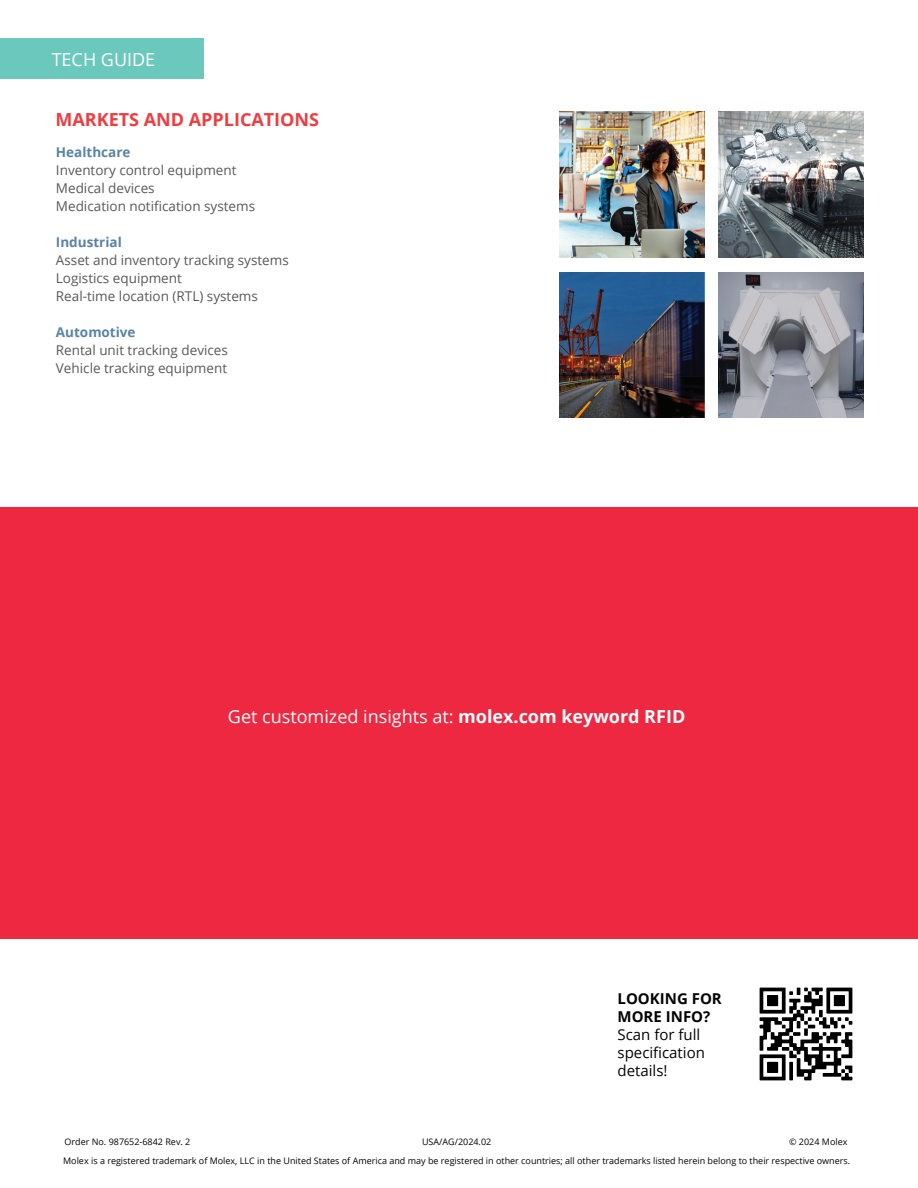
<style>
.page{position:relative;width:918px;height:1188px;background:#fff}
.page>*{position:absolute;margin:0;border:0;box-sizing:border-box;transform-origin:0 0}
.t1{font:18px "Open Sans";color:#fff}
.t2{font:700 18px "Open Sans";color:#ee3d41}
.t3{font:15px/18px "Open Sans";color:#040503}
.t4{font:700 15px/18px "Open Sans";color:#040503}
.t5{font:13.5px/18px "Open Sans";color:#58595b}
.t6{font:700 13.5px "Open Sans";color:#5984a5}
.t7{font:9px "Open Sans";color:#040503}
.s1{font-weight:700}
</style>
<div class="page">
<div style="left:0;top:38px;width:204px;height:41px;background:#6bc8bd"></div>
<div style="left:0;top:507px;width:918px;height:432px;background:#ed2840"></div>
<img style="left:718px;top:272px;width:146px;height:146px">
<img style="left:559px;top:112px;width:146px;height:145px">
<img style="left:718px;top:112px;width:146px;height:145px">
<img style="left:559px;top:273px;width:146px;height:144px">
<img style="left:759px;top:987px;width:94px;height:94px">
<h1 class="t1" style="left:52px;top:48px;width:105px">TECH GUIDE</h1>
<h1 class="t2" style="left:55px;top:106px;width:265px">MARKETS AND APPLICATIONS</h1>
<h3 class="t6" style="left:56px;top:142px;width:76px">Healthcare</h3>
<h3 class="t5" style="left:56px;top:160px;width:201px">Inventory control equipment<br>Medical devices<br>Medication notification systems</h3>
<h3 class="t6" style="left:56px;top:232px;width:67px">Industrial</h3>
<h3 class="t5" style="left:56px;top:250px;width:234px">Asset and inventory tracking systems<br>Logistics equipment<br>Real-time location (RTL) systems</h3>
<h3 class="t6" style="left:56px;top:322px;width:81px">Automotive</h3>
<h3 class="t5" style="left:56px;top:340px;width:174px">Rental unit tracking devices<br>Vehicle tracking equipment</h3>
<h1 class="t1" style="left:228px;top:704px;width:459px">Get customized insights at: <span class="s1">molex.com keyword RFID</span></h1>
<p class="t7" style="left:64px;top:1135px;width:127px">Order No. 987652-6842 Rev. 2</p>
<h2 class="t4" style="left:618px;top:989px;width:106px">LOOKING FOR<br>MORE INFO?</h2>
<h2 class="t3" style="left:618px;top:1025px;width:89px">Scan for full specification details!</h2>
<p class="t7" style="left:422px;top:1135px;width:71px">USA/AG/2024.02</p>
<p class="t7" style="left:789px;top:1135px;width:60px">© 2024 Molex</p>
<p class="t7" style="left:63px;top:1155px;width:789px">Molex is a registered trademark of Molex, LLC in the United States of America and may be registered in other countries; all other trademarks listed herein belong to their respective owners.</p>
</div>
